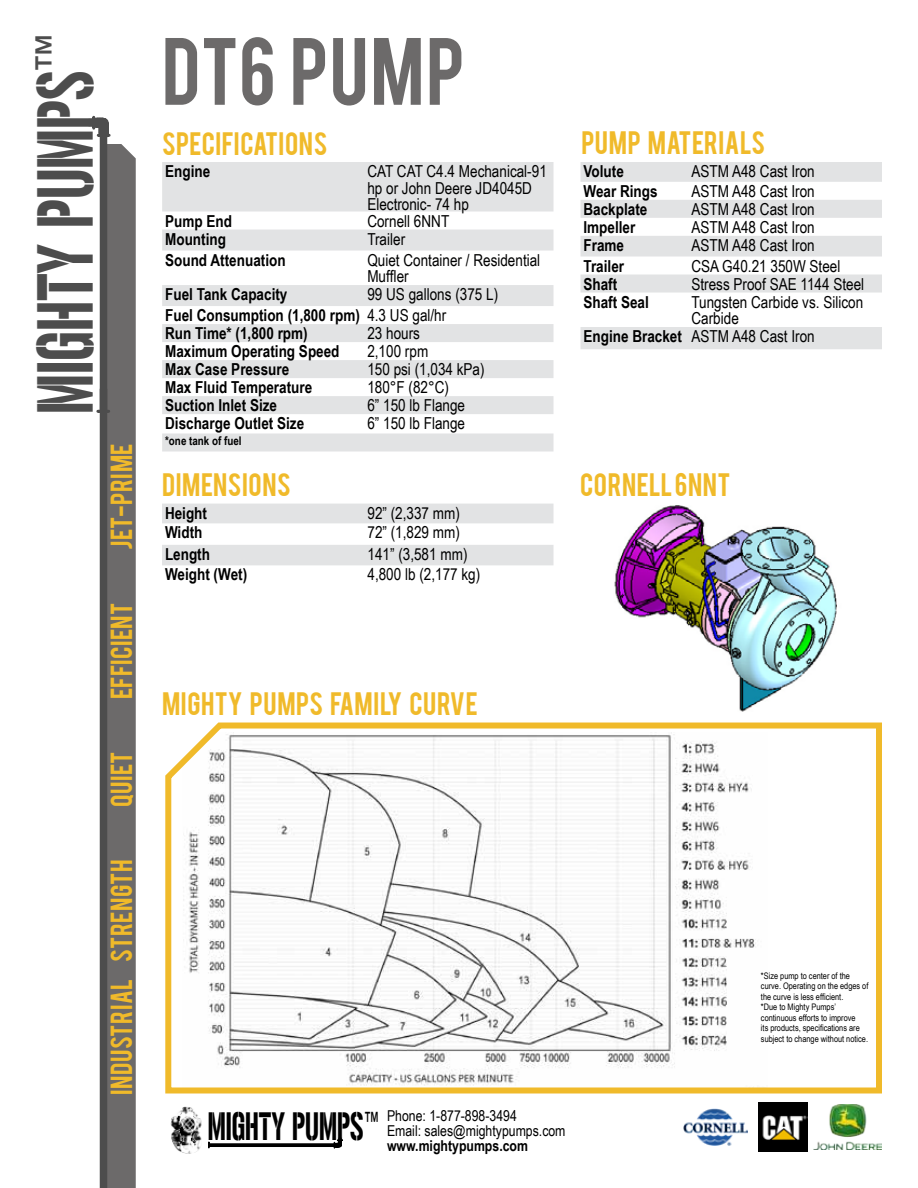
<style>
.page{position:relative;width:918px;height:1188px;background:#fff}
.page>*{position:absolute;margin:0;border:0;box-sizing:border-box;transform-origin:0 0}
.t1{font:75px "Bebas";letter-spacing:.015em;color:#6c6a6a}
.t2{font:69.6px "Gunplay";color:#4d4d4d;scale:.67 1}
.t3{font:25.5px "Bebas";letter-spacing:.02em;color:#f0ba2a}
.t4{font:24px "Bebas";letter-spacing:.015em;color:#f0ba2a}
.t5{font:16.5px/16.5px "Arial Narrow";color:#000}
.t6{font:700 16.5px "Arial Narrow";color:#000}
.t7{font:16.05px "Century Gothic";color:#000}
.t8{font:15px/15px "Arial Narrow";color:#000}
.t9{font:700 15px "Arial Narrow";color:#000}
.t10{font:700 12px "Arial Narrow";color:#000}
.t11{font:9px/10.5px "Arial Narrow";color:#000}
.s1{font-weight:700}
.s2{font-family:"Gunplay";font-size:34.8px}
.s3{font-family:"Helvetica";font-size:28.05px}
</style>
<div class="page">
<svg style="left:165px;top:722px;width:717px;height:372px"></svg>
<img style="left:170px;top:1106px;width:32px;height:48px">
<svg style="left:210px;top:1143px;width:124px;height:4px"></svg>
<svg style="left:208px;top:1142px;width:2px;height:6px"></svg>
<svg style="left:334px;top:1138px;width:8px;height:10px"></svg>
<svg style="left:580px;top:162px;width:302px;height:187px;fill:#e2e3e4"></svg>
<svg style="left:162px;top:504px;width:392px;height:61px"></svg>
<svg style="left:162px;top:162px;width:392px;height:290px;fill:#e2e3e4"></svg>
<img style="left:758px;top:1103px;width:50px;height:49px">
<img style="left:684px;top:1108px;width:63px;height:37px">
<img style="left:816px;top:1104px;width:65px;height:45px">
<div style="left:100px;top:123px;width:7px;height:288px;background:#4d4d4d"></div>
<svg style="left:88px;top:117px;width:21px;height:20px"></svg>
<svg style="left:98px;top:144px;width:38px;height:1044px;background:#6d6c6c"></svg>
<img style="left:614px;top:505px;width:223px;height:207px">
<h2 class="t2" style="left:26px;top:414px;width:574px;rotate:-90deg">MIGHTY PUMPS<sup>™</sup></h2>
<h3 class="t4" style="left:104px;top:550px;width:106px;rotate:-90deg">JET-PRIME</h3>
<h3 class="t4" style="left:104px;top:699px;width:96px;rotate:-90deg">EFFICIENT</h3>
<h3 class="t4" style="left:104px;top:807px;width:55px;rotate:-90deg">QUIET</h3>
<h3 class="t4" style="left:104px;top:1095px;width:237px;rotate:-90deg">INDUSTRIAL STRENGTH</h3>
<h1 class="t1" style="left:162px;top:17px;width:304px">DT6 PUMP</h1>
<h3 class="t3" style="left:162px;top:125px;width:165px">SPECIFICATIONS</h3>
<h3 class="t3" style="left:581px;top:125px;width:172px">PUMP MATERIALS</h3>
<p class="t6" style="left:165px;top:159px;width:47px">Engine</p>
<p class="t5" style="left:367px;top:162px;width:181px">CAT CAT C4.4 Mechanical-91 hp or John Deere JD4045D<br>Electronic- 74 hp</p>
<p class="t6" style="left:165px;top:208px;width:68px">Pump End</p>
<p class="t5" style="left:367px;top:212px;width:83px">Cornell 6NNT</p>
<p class="t6" style="left:165px;top:226px;width:62px">Mounting</p>
<p class="t5" style="left:367px;top:230px;width:39px">Trailer</p>
<p class="t6" style="left:165px;top:247px;width:122px">Sound Attenuation</p>
<p class="t5" style="left:367px;top:251px;width:174px">Quiet Container / Residential<br>Muffler</p>
<p class="t6" style="left:165px;top:282px;width:124px">Fuel Tank Capacity</p>
<p class="t5" style="left:165px;top:283px;width:335px;line-height:21px;text-indent:202px">99 US gallons (375 L)<br><span class="s1">Fuel Consumption (1,800 rpm)</span> 4.3 US gal/hr</p>
<p class="t6" style="left:165px;top:321px;width:144px">Run Time* (1,800 rpm)</p>
<p class="t5" style="left:367px;top:324px;width:54px">23 hours</p>
<p class="t6" style="left:165px;top:339px;width:176px">Maximum Operating Speed</p>
<p class="t5" style="left:367px;top:342px;width:62px">2,100 rpm</p>
<p class="t6" style="left:165px;top:357px;width:126px">Max Case Pressure</p>
<p class="t5" style="left:367px;top:360px;width:119px">150 psi (1,034 kPa)</p>
<p class="t6" style="left:165px;top:375px;width:149px">Max Fluid Temperature</p>
<p class="t5" style="left:367px;top:378px;width:83px">180°F (82°C)</p>
<p class="t6" style="left:165px;top:393px;width:114px">Suction Inlet Size</p>
<p class="t5" style="left:367px;top:396px;width:99px">6” 150 lb Flange</p>
<p class="t6" style="left:165px;top:411px;width:141px">Discharge Outlet Size</p>
<p class="t5" style="left:367px;top:415px;width:99px">6” 150 lb Flange</p>
<p class="t10" style="left:165px;top:432px;width:78px">*one tank of fuel</p>
<h3 class="t3" style="left:162px;top:466px;width:130px">DIMENSIONS</h3>
<p class="t6" style="left:165px;top:500px;width:44px">Height</p>
<p class="t5" style="left:368px;top:504px;width:94px">92” (2,337 mm)</p>
<p class="t6" style="left:165px;top:520px;width:39px">Width</p>
<p class="t5" style="left:368px;top:524px;width:94px">72” (1,829 mm)</p>
<p class="t6" style="left:165px;top:542px;width:47px">Length</p>
<p class="t5" style="left:368px;top:545px;width:102px">141” (3,581 mm)</p>
<p class="t6" style="left:165px;top:562px;width:84px">Weight (Wet)</p>
<p class="t5" style="left:368px;top:566px;width:114px">4,800 lb (2,177 kg)</p>
<p class="t6" style="left:584px;top:159px;width:42px">Volute</p>
<p class="t5" style="left:691px;top:162px;width:125px">ASTM A48 Cast Iron</p>
<p class="t6" style="left:584px;top:179px;width:76px">Wear Rings</p>
<p class="t5" style="left:691px;top:182px;width:125px">ASTM A48 Cast Iron</p>
<p class="t6" style="left:584px;top:197px;width:65px">Backplate</p>
<p class="t5" style="left:691px;top:200px;width:125px">ASTM A48 Cast Iron</p>
<p class="t6" style="left:584px;top:215px;width:53px">Impeller</p>
<p class="t5" style="left:691px;top:218px;width:125px">ASTM A48 Cast Iron</p>
<p class="t6" style="left:584px;top:233px;width:42px">Frame</p>
<p class="t5" style="left:691px;top:236px;width:125px">ASTM A48 Cast Iron</p>
<p class="t6" style="left:584px;top:253px;width:42px">Trailer</p>
<p class="t5" style="left:691px;top:257px;width:150px">CSA G40.21 350W Steel</p>
<p class="t6" style="left:584px;top:271px;width:35px">Shaft</p>
<p class="t5" style="left:691px;top:275px;width:174px">Stress Proof SAE 1144 Steel</p>
<p class="t6" style="left:584px;top:289px;width:67px">Shaft Seal</p>
<p class="t5" style="left:691px;top:293px;width:173px">Tungsten Carbide vs. Silicon<br>Carbide</p>
<p class="t5" style="left:584px;top:327px;width:233px"><span class="s1">Engine Bracket</span> ASTM A48 Cast Iron</p>
<h3 class="t3" style="left:580px;top:466px;width:152px">CORNELL 6NNT</h3>
<h3 class="t3" style="left:162px;top:685px;width:317px">MIGHTY PUMPS FAMILY CURVE</h3>
<p class="t8" style="left:387px;top:1108px;width:180px;text-indent:-179px"><span class="s2">MIGHTY PUMPS</span><span class="s3">™</span> Phone: 1-877-898-3494<br>Email: sales@mightypumps.com</p>
<p class="t9" style="left:387px;top:1134px;width:143px">www.mightypumps.com</p>
<p class="t7" style="left:301px;top:1113px;width:24px">.38</p>
<p class="t11" style="left:761px;top:970px;width:109px">*Size pump to center of the curve. Operating on the edges of the curve is less efficient.<br>*Due to Mighty Pumps’ continuous efforts to improve<br>its products, specifications are subject to change without notice.</p>
</div>
